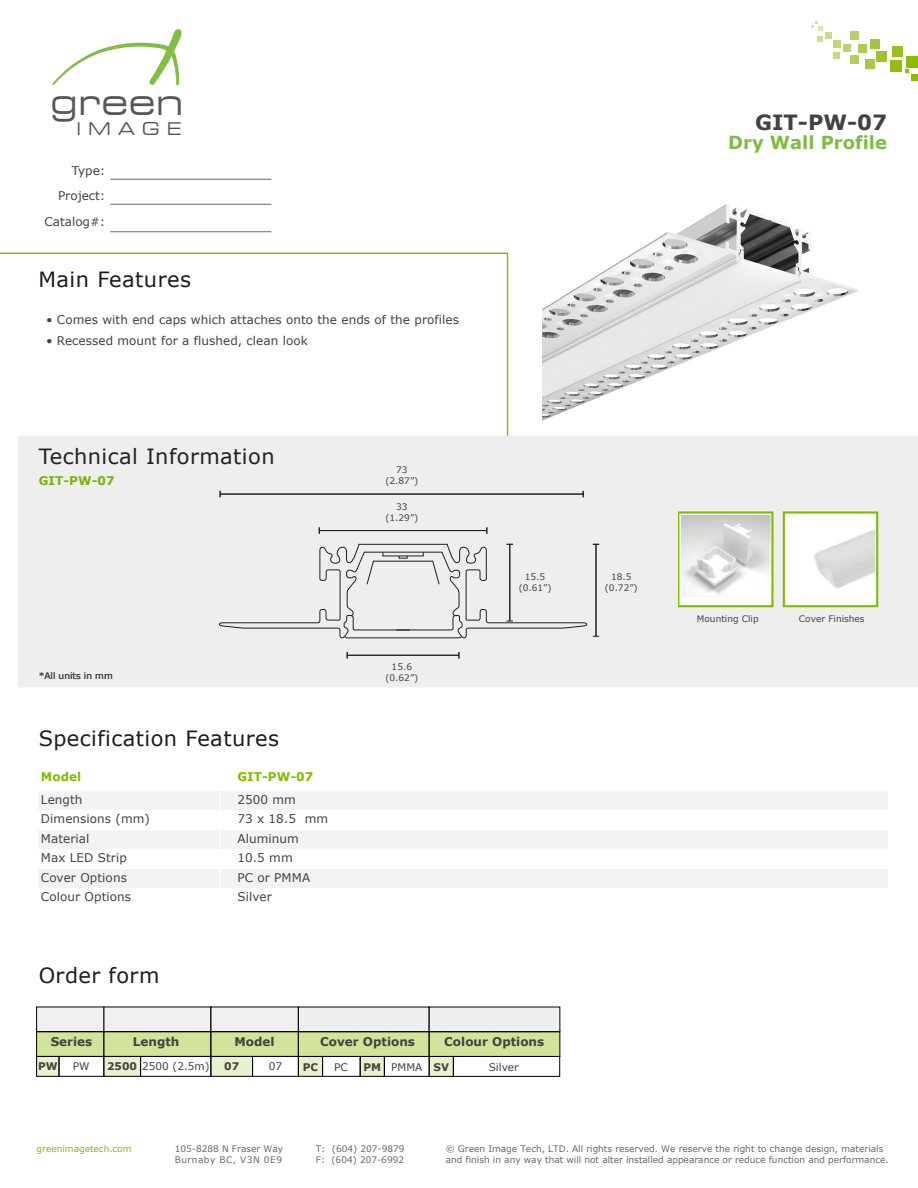
<style>
.page{position:relative;width:918px;height:1188px;background:#fff}
.page>*{position:absolute;margin:0;border:0;box-sizing:border-box;transform-origin:0 0}
.t1{font:expanded 35.55px "Square 721 BT";letter-spacing:.005em;color:#545759}
.t2{font:21px "Verdana";letter-spacing:.02em;color:#1c1c1c}
.t3{font:700 21px "Verdana";color:#424241}
.t4{font:700 18px "Verdana";color:#80bc41}
.t5{font:expanded 17.4px "Square 721 BT";letter-spacing:.405em;color:#545759}
.t6{font:12px/19.5px "Verdana";letter-spacing:.005em;color:#424241}
.t7{font:700 12px "Verdana";color:#424241}
.t8{font:700 12px "Verdana";letter-spacing:.005em;color:#82bc00}
.t9{font:10.5px "Verdana";color:#424241}
.t10{font:700 10.5px "Verdana";color:#424241}
.t11{font:9px/10.8px "Verdana";color:#656868}
.t12{font:9px/10.8px "Verdana";color:#424241;text-align:center}
.t13{font:9px "Verdana";color:#82bc00}
.s1{font-weight:700}
</style>
<div class="page">
<div style="left:37px;top:1056px;width:22px;height:20px;background:#e8f1cd"></div>
<div style="left:36px;top:1056px;width:23px;height:21px;border:1px solid #000"></div>
<div style="left:211px;top:1056px;width:42px;height:20px;background:#e8f1cd"></div>
<div style="left:211px;top:1056px;width:42px;height:21px;border:1px solid #000"></div>
<div style="left:59px;top:1056px;width:45px;height:21px;border:1px solid #000"></div>
<div style="left:104px;top:1056px;width:37px;height:20px;background:#e8f1cd"></div>
<div style="left:103px;top:1056px;width:38px;height:21px;border:1px solid #000"></div>
<div style="left:140px;top:1056px;width:71px;height:21px;border:1px solid #000"></div>
<div style="left:252px;top:1056px;width:47px;height:21px;border:1px solid #000"></div>
<div style="left:298px;top:1056px;width:25px;height:20px;background:#e8f1cd"></div>
<div style="left:298px;top:1056px;width:25px;height:21px;border:1px solid #000"></div>
<div style="left:322px;top:1056px;width:39px;height:21px;border:1px solid #000"></div>
<div style="left:360px;top:1056px;width:24px;height:20px;background:#e8f1cd"></div>
<div style="left:360px;top:1056px;width:25px;height:21px;border:1px solid #000"></div>
<div style="left:384px;top:1056px;width:46px;height:21px;border:1px solid #000"></div>
<div style="left:429px;top:1056px;width:24px;height:20px;background:#e8f1cd"></div>
<div style="left:429px;top:1056px;width:25px;height:21px;border:1px solid #000"></div>
<div style="left:453px;top:1056px;width:107px;height:21px;border:1px solid #000"></div>
<svg style="left:52px;top:29px;width:130px;height:56px"></svg>
<hr style="left:110px;top:179px;width:161px;height:1px;background:#666868">
<hr style="left:110px;top:204px;width:161px;height:1px;background:#666868">
<hr style="left:110px;top:231px;width:161px;height:1px;background:#666868">
<div style="left:911px;top:74px;width:7px;height:7px;background:#8dbb00"></div>
<div style="left:907px;top:56px;width:11px;height:11px;background:#8dbb00"></div>
<div style="left:891px;top:61px;width:11px;height:11px;background:#93bd0f"></div>
<div style="left:892px;top:46px;width:11px;height:11px;background:#99c023"></div>
<div style="left:877px;top:52px;width:10px;height:10px;background:#9ec331"></div>
<div style="left:870px;top:39px;width:10px;height:10px;background:#a3c53d"></div>
<div style="left:866px;top:60px;width:9px;height:9px;background:#a8c848"></div>
<div style="left:858px;top:44px;width:9px;height:9px;background:#adcb52"></div>
<div style="left:850px;top:55px;width:9px;height:9px;background:#b2ce5d"></div>
<div style="left:850px;top:32px;width:8px;height:8px;background:#b8d066"></div>
<div style="left:844px;top:44px;width:7px;height:7px;background:#bdd36f"></div>
<div style="left:833px;top:40px;width:7px;height:7px;background:#c1d678"></div>
<div style="left:833px;top:52px;width:7px;height:7px;background:#c6d881"></div>
<svg style="left:812px;top:21px;width:20px;height:21px"></svg>
<div style="left:37px;top:1007px;width:67px;height:25px;background:#f0f0f1"></div>
<div style="left:37px;top:1032px;width:67px;height:24px;background:#d1e49a"></div>
<div style="left:36px;top:1031px;width:68px;height:26px;border:1px solid #000"></div>
<div style="left:104px;top:1007px;width:107px;height:25px;background:#f0f0f1"></div>
<div style="left:104px;top:1032px;width:107px;height:24px;background:#d1e49a"></div>
<div style="left:103px;top:1031px;width:108px;height:26px;border:1px solid #000"></div>
<div style="left:211px;top:1007px;width:87px;height:25px;background:#f0f0f1"></div>
<div style="left:211px;top:1032px;width:87px;height:24px;background:#d1e49a"></div>
<div style="left:211px;top:1031px;width:88px;height:26px;border:1px solid #000"></div>
<div style="left:38px;top:791px;width:849px;height:19px;background:#f2f3f3"></div>
<div style="left:38px;top:830px;width:849px;height:19px;background:#f2f3f3"></div>
<div style="left:38px;top:869px;width:849px;height:19px;background:#f2f3f3"></div>
<hr style="left:219px;top:784px;width:1px;height:113px;background:#fff">
<svg style="left:0;top:252px;width:509px;height:184px"></svg>
<div style="left:19px;top:436px;width:899px;height:251px;background:#eee"></div>
<hr style="left:347px;top:655px;width:112px;height:1px;background:#221f1f">
<hr style="left:319px;top:530px;width:168px;height:1px;background:#221f1f">
<hr style="left:220px;top:494px;width:363px;height:1px;background:#221f1f">
<div style="left:298px;top:1007px;width:131px;height:25px;background:#eeeff0"></div>
<div style="left:298px;top:1032px;width:131px;height:24px;background:#d1e49a"></div>
<div style="left:298px;top:1031px;width:131px;height:26px;border:1px solid #000"></div>
<div style="left:429px;top:1007px;width:131px;height:25px;background:#eeeff0"></div>
<div style="left:429px;top:1032px;width:131px;height:24px;background:#d1e49a"></div>
<div style="left:429px;top:1031px;width:131px;height:26px;border:1px solid #000"></div>
<hr style="left:596px;top:544px;width:1px;height:92px;background:#221f1f">
<img style="left:542px;top:204px;width:316px;height:217px">
<svg style="left:219px;top:544px;width:368px;height:95px"></svg>
<img style="left:679px;top:511px;width:200px;height:97px">
<h1 class="t1" style="left:50px;top:81px;width:135px">green</h1>
<h3 class="t5" style="left:76px;top:119px;width:107px">IMAGE</h3>
<h3 class="t6" style="left:45px;top:158px;width:62px;line-height:25.5px;text-align:right">Type:<br>Project:<br>Catalog#:</h3>
<h2 class="t2" style="left:38px;top:265px;width:154px">Main Features</h2>
<h3 class="t6" style="left:46px;top:309px;width:415px">• Comes with end caps which attaches onto the ends of the profiles</h3>
<h3 class="t6" style="left:46px;top:331px;width:263px">• Recessed mount for a flushed, clean look</h3>
<h2 class="t2" style="left:39px;top:442px;width:237px">Technical Information</h2>
<h3 class="t8" style="left:39px;top:472px;width:77px">GIT-PW-07</h3>
<p class="t12" style="left:385px;top:465px;width:34px">73 (2.87”)</p>
<p class="t12" style="left:385px;top:501px;width:34px">33 (1.29”)</p>
<p class="t12" style="left:519px;top:571px;width:34px">15.5 (0.61”)</p>
<p class="t12" style="left:39px;top:670px;width:76px">*All units in mm</p>
<h2 class="t2" style="left:39px;top:724px;width:242px">Specification Features</h2>
<h3 class="t8" style="left:41px;top:768px;width:42px">Model</h3>
<h3 class="t8" style="left:237px;top:768px;width:77px">GIT-PW-07</h3>
<h3 class="t6" style="left:41px;top:790px;width:111px">Length<br>Dimensions (mm)<br>Material<br>Max LED Strip<br>Cover Options<br>Colour Options</h3>
<h3 class="t6" style="left:237px;top:790px;width:92px">2500 mm<br>73 x 18.5 mm<br>Aluminum<br>10.5 mm<br>PC or PMMA<br>Silver</h3>
<p class="t12" style="left:385px;top:661px;width:34px">15.6 (0.62”)</p>
<h2 class="t2" style="left:39px;top:961px;width:122px">Order form</h2>
<h3 class="t7" style="left:51px;top:1034px;width:43px">Series</h3>
<p class="t10" style="left:38px;top:1059px;width:21px">PW</p>
<p class="t9" style="left:73px;top:1059px;width:18px">PW</p>
<p class="t9" style="left:107px;top:1059px;width:104px"><span class="s1">2500</span> 2500 (2.5m)</p>
<p class="t10" style="left:224px;top:1059px;width:16px">07</p>
<p class="t9" style="left:269px;top:1059px;width:15px">07</p>
<h3 class="t7" style="left:133px;top:1034px;width:48px">Length</h3>
<h3 class="t7" style="left:235px;top:1034px;width:42px">Model</h3>
<h3 class="t7" style="left:320px;top:1034px;width:96px">Cover Options</h3>
<p class="t10" style="left:303px;top:1059px;width:17px">PC</p>
<p class="t9" style="left:334px;top:1059px;width:15px">PC</p>
<p class="t9" style="left:363px;top:1059px;width:60px"><span class="s1">PM</span> PMMA</p>
<h3 class="t7" style="left:444px;top:1034px;width:101px">Colour Options</h3>
<p class="t10" style="left:434px;top:1059px;width:17px">SV</p>
<p class="t9" style="left:489px;top:1059px;width:31px">Silver</p>
<p class="t12" style="left:605px;top:571px;width:34px">18.5 (0.72”)</p>
<h2 class="t3" style="left:755px;top:107px;width:133px">GIT-PW-07</h2>
<h3 class="t4" style="left:728px;top:130px;width:160px">Dry Wall Profile</h3>
<p class="t12" style="left:697px;top:613px;width:63px">Mounting Clip</p>
<p class="t12" style="left:799px;top:613px;width:67px">Cover Finishes</p>
<p class="t13" style="left:37px;top:1143px;width:96px">greenimagetech.com</p>
<p class="t11" style="left:316px;top:1144px;width:90px">T: (604) 207-9879<br>F: (604) 207-6992</p>
<p class="t11" style="left:446px;top:1144px;width:444px">© Green Image Tech, LTD. All rights reserved. We reserve the right to change design, materials and finish in any way that will not alter installed appearance or reduce function and performance.</p>
<p class="t11" style="left:175px;top:1144px;width:110px">105-8288 N Fraser Way<br>Burnaby BC, V3N 0E9</p>
</div>
